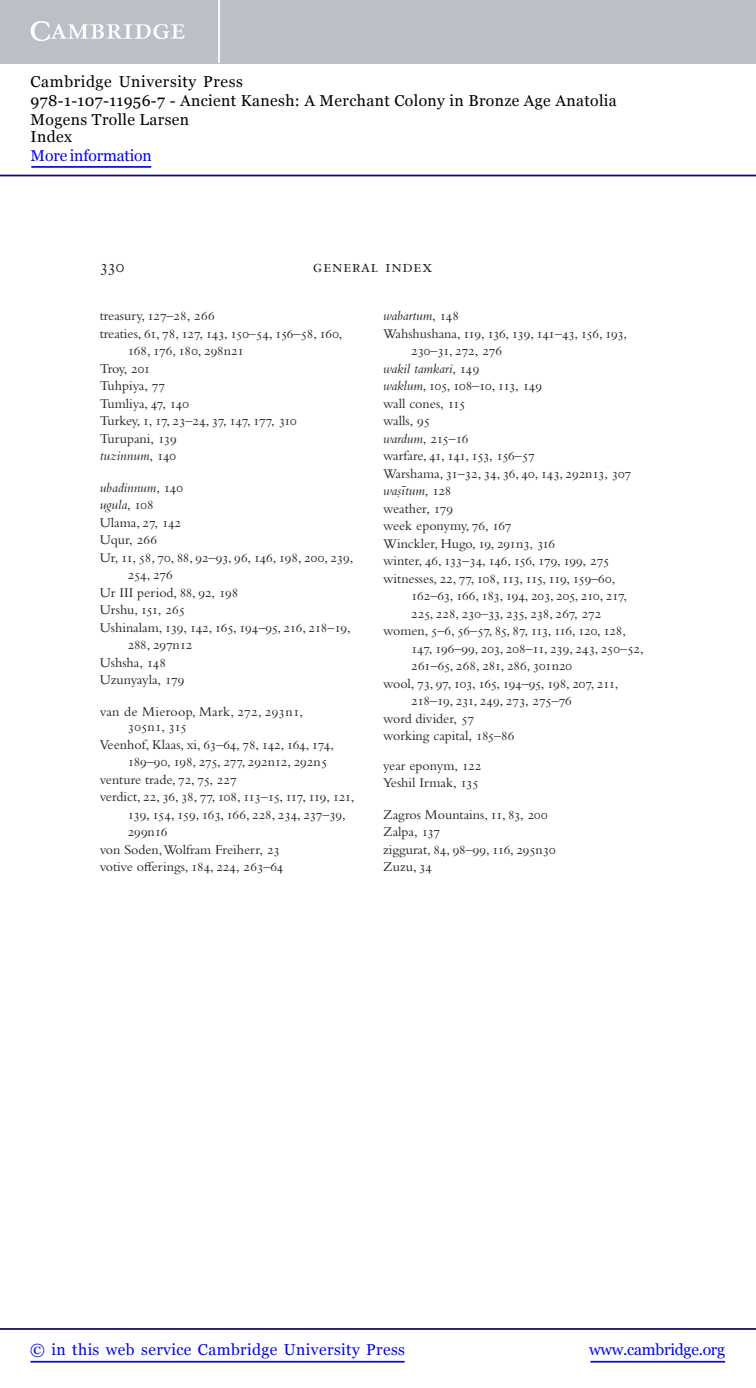
<style>
.page{position:relative;width:756px;height:1388px;background:#fff}
.page>*{position:absolute;margin:0;border:0;box-sizing:border-box;transform-origin:0 0}
.t1{font:18.38px "Bembo Std";letter-spacing:.03em;color:#231f20}
.t2{font:15.75px/18.9px "Georgia";letter-spacing:.025em;color:#000}
.t3{font:15.75px "Georgia";letter-spacing:.025em;color:#00f}
.t4{font:15.75px "Georgia";letter-spacing:-.015em;color:#00f}
.t5{font:15.75px "Georgia";letter-spacing:-.01em;color:#00f}
.t6{font:14px/17.5px "Bembo Std";letter-spacing:-.01em;color:#231f20}
.t7{font:14px "Bembo Std";letter-spacing:-.04em;color:#231f20}
.t8{font:italic 14px "Bembo Std";color:#231f20}
.t9{font:14px "Bembo Std";letter-spacing:-.03em;color:#231f20}
.t10{font:14px/15.8px "Bembo Std";letter-spacing:.025em;color:#231f20}
.s1{font-style:normal}
.s2{font-style:italic}
.s3{font-family:"SP Atlantis"}
</style>
<div class="page">
<hr style="left:591px;top:1361px;width:134px;height:1px;background:#00f">
<hr style="left:0;top:1328px;width:756px;height:2px;background:#150666">
<hr style="left:31px;top:1361px;width:374px;height:1px;background:#00f">
<div style="left:0;top:0;width:756px;height:63px;background:#bac0c6"></div>
<svg style="left:31px;top:21px;width:154px;height:20px"></svg>
<hr style="left:218px;top:0;width:2px;height:63px;background:#fff">
<hr style="left:0;top:175px;width:756px;height:1px;background:#150666">
<hr style="left:31px;top:166px;width:120px;height:2px;background:#00f">
<p class="t2" style="left:31px;top:73px;width:588px">Cambridge University Press<br>978-1-107-11956-7 - Ancient Kanesh: A Merchant Colony in Bronze Age Anatolia<br>Mogens Trolle Larsen</p>
<p class="t2" style="left:31px;top:128px;width:43px">Index</p>
<p class="t5" style="left:31px;top:146px;width:123px">More information</p>
<h1 class="t1" style="left:100px;top:260px;width:26px">330</h1>
<h1 class="t1" style="left:313px;top:260px;width:121px">General Index</h1>
<p class="t6" style="left:100px;top:308px;width:116px">treasury, 127–28 , 266</p>
<p class="t6" style="left:100px;top:326px;width:244px">treaties, 61 , 78 , 127 , 143 , 150–54 , 156– 58 , 160 ,</p>
<p class="t6" style="left:128px;top:343px;width:118px">168 , 176 , 180 , 298n21</p>
<p class="t6" style="left:100px;top:361px;width:52px">Troy, 201</p>
<p class="t6" style="left:100px;top:378px;width:67px">Tuhpiya, 77</p>
<p class="t6" style="left:100px;top:396px;width:91px">Tumliya, 47, 140</p>
<p class="t7" style="left:100px;top:415px;width:199px">Turkey, 1 , 17 , 23–24 , 37 , 147 , 177, 310</p>
<p class="t6" style="left:100px;top:431px;width:78px">Turupani, 139</p>
<p class="t8" style="left:100px;top:450px;width:78px">tuzinnum <span class="s1">, 140</span></p>
<p class="t8" style="left:100px;top:482px;width:85px">ubadinnum <span class="s1">, 140</span></p>
<p class="t8" style="left:100px;top:499px;width:55px">ugula <span class="s1">, 108</span></p>
<p class="t6" style="left:100px;top:515px;width:83px">Ulama, 27, 142</p>
<p class="t6" style="left:100px;top:532px;width:59px">Uqur, 266</p>
<p class="t6" style="left:100px;top:550px;width:255px">Ur, 11 , 58 , 70 , 88 , 92– 93 , 96 , 146 , 198 , 200 , 239 ,</p>
<p class="t6" style="left:128px;top:567px;width:46px">254 , 276</p>
<p class="t6" style="left:100px;top:585px;width:140px">Ur III period, 88 , 92, 198</p>
<p class="t6" style="left:100px;top:602px;width:87px">Urshu, 151, 265</p>
<p class="t9" style="left:100px;top:622px;width:252px">Ushinalam, 139 , 142 , 165 , 194– 95 , 216 , 218– 19 ,</p>
<p class="t6" style="left:128px;top:637px;width:66px">288 , 297n12</p>
<p class="t6" style="left:100px;top:655px;width:68px">Ushsha, 148</p>
<p class="t6" style="left:100px;top:672px;width:86px">Uzunyayla, 179</p>
<p class="t10" style="left:128px;top:705px;width:177px;text-indent:-28px">van de Mieroop, Mark, 272 , 293n1 ,<br>305n1 , 315</p>
<p class="t6" style="left:100px;top:737px;width:236px">Veenhof, Klaas, xi , 63– 64 , 78 , 142 , 164 , 174 ,</p>
<p class="t6" style="left:128px;top:754px;width:201px">189– 90 , 198 , 275 , 277 , 292n12 , 292n5</p>
<p class="t6" style="left:100px;top:772px;width:138px">venture trade, 72 , 75, 227</p>
<p class="t7" style="left:100px;top:792px;width:256px">verdict, 22 , 36 , 38 , 77 , 108 , 113– 15 , 117 , 119 , 121 ,</p>
<p class="t6" style="left:128px;top:807px;width:220px">139 , 154 , 159 , 163 , 166 , 228 , 234 , 237– 39 ,</p>
<p class="t6" style="left:128px;top:824px;width:41px">299n16</p>
<p class="t6" style="left:100px;top:842px;width:182px">von Soden,Wolfram Freiherr, 23</p>
<p class="t6" style="left:100px;top:859px;width:185px">votive offerings, 184 , 224, 263– 64</p>
<p class="t8" style="left:383px;top:310px;width:77px">wabartum <span class="s1">, 148</span></p>
<p class="t7" style="left:383px;top:328px;width:246px">Wahshushana, 119 , 136 , 139 , 141–43 , 156 , 193 ,</p>
<p class="t6" style="left:411px;top:343px;width:92px">230– 31 , 272, 276</p>
<p class="t8" style="left:383px;top:363px;width:98px">wakil tamkari <span class="s1">, 149</span></p>
<p class="t7" style="left:383px;top:380px;width:160px"><span class="s2">waklum</span> , 105 , 108– 10 , 113, 149</p>
<p class="t6" style="left:383px;top:396px;width:84px">wall cones, 115</p>
<p class="t6" style="left:383px;top:413px;width:48px">walls, 95</p>
<p class="t6" style="left:383px;top:431px;width:87px"><span class="s2">wardum</span> , 215– 16</p>
<p class="t7" style="left:383px;top:450px;width:153px">warfare, 41 , 141 , 153, 156– 57</p>
<p class="t6" style="left:383px;top:466px;width:249px">Warshama, 31– 32 , 34 , 36 , 40 , 143 , 292n13, 307</p>
<p class="t8" style="left:383px;top:485px;width:70px">was <span class="s3">[</span>ıtum <span class="s1">, 128</span></p>
<p class="t6" style="left:383px;top:501px;width:71px">weather, 179</p>
<p class="t6" style="left:383px;top:518px;width:130px">week eponymy, 76, 167</p>
<p class="t9" style="left:383px;top:538px;width:173px">Winckler, Hugo, 19 , 291n3, 316</p>
<p class="t6" style="left:383px;top:553px;width:228px">winter, 46 , 133– 34 , 146 , 156 , 179 , 199, 275</p>
<p class="t7" style="left:383px;top:573px;width:234px">witnesses, 22 , 77 , 108 , 113 , 115 , 119 , 159– 60 ,</p>
<p class="t6" style="left:411px;top:588px;width:218px">162–63 , 166 , 183 , 194 , 203 , 205 , 210 , 217 ,</p>
<p class="t6" style="left:411px;top:606px;width:192px">225 , 228 , 230 – 33 , 235 , 238 , 267, 272</p>
<p class="t7" style="left:383px;top:625px;width:244px">women, 5–6 , 56– 57 , 85 , 87 , 113 , 116 , 120 , 128 ,</p>
<p class="t6" style="left:411px;top:641px;width:234px">147 , 196– 99 , 203 , 208– 11 , 239 , 243 , 250–52 ,</p>
<p class="t6" style="left:411px;top:658px;width:162px">261– 65 , 268 , 281 , 286 , 301n20</p>
<p class="t6" style="left:383px;top:676px;width:237px">wool, 73 , 97 , 103 , 165 , 194– 95 , 198 , 207 , 211 ,</p>
<p class="t6" style="left:411px;top:693px;width:162px">218– 19 , 231 , 249 , 273, 275–76</p>
<p class="t6" style="left:383px;top:711px;width:92px">word divider, 57</p>
<p class="t6" style="left:383px;top:728px;width:132px">working capital, 185–86</p>
<p class="t6" style="left:383px;top:758px;width:99px">year eponym, 122<br>Yeshil Irmak, 135</p>
<p class="t6" style="left:383px;top:807px;width:174px">Zagros Mountains, 11 , 83, 200<br>Zalpa, 137<br>ziggurat, 84 , 98– 99 , 116 , 295n30<br>Zuzu, 34</p>
<p class="t3" style="left:30px;top:1339px;width:376px">© in this web service Cambridge University Press</p>
<p class="t4" style="left:589px;top:1339px;width:137px">www.cambridge.org</p>
</div>
